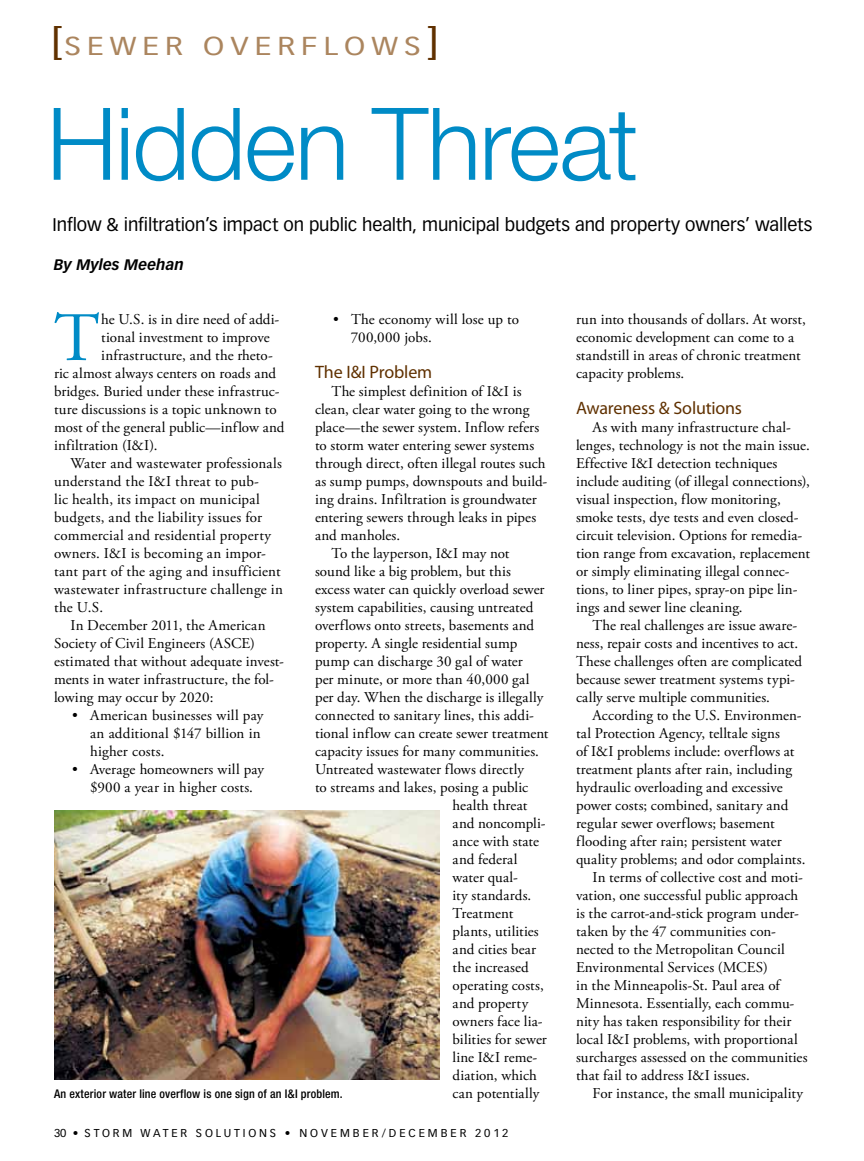
<style>
.page{position:relative;width:864px;height:1161px;background:#fff}
.page>*{position:absolute;margin:0;border:0;box-sizing:border-box;transform-origin:0 0}
.t1{font:300 100.5px "Helvetica Neue LT Std";letter-spacing:-.02em;color:#008bc6}
.t2{font:69.3px "Adobe Garamond Pro";color:#008bc6}
.t3{font:38.25px "Vectora LT Std";color:#603100;scale:1.18 1}
.t4{font:25.5px "Vectora LT Std";color:#ab855e;scale:1.18 1}
.t5{font:18px "Vectora LT Std";letter-spacing:-.005em;color:#000}
.t6{font:18px "Myriad Pro";letter-spacing:-.01em;color:#603100}
.t7{font:15px/18px "Adobe Garamond Pro";letter-spacing:.005em;color:#000}
.t8{font:15px "Adobe Garamond Pro";letter-spacing:.025em;color:#000}
.t9{font:italic 700 15px "Vectora LT Std";color:#000}
.t10{font:500 condensed 12px "Helvetica Neue LT Std";letter-spacing:.01em;color:#000}
.t11{font:11.25px "Vectora LT Std";letter-spacing:.25em;color:#000}
.s1{font-size:38.25px;color:#603100}
</style>
<div class="page">
<img style="left:54px;top:810px;width:385px;height:270px">
<h3 class="t4" style="left:51px;top:31px;width:51px"><span class="s1">[</span>Sewer</h3>
<h3 class="t4" style="left:203px;top:31px;width:43px">Over</h3>
<h3 class="t4" style="left:301px;top:31px;width:40px">flows</h3>
<h3 class="t3" style="left:427px;top:19px;width:11px">]</h3>
<h1 class="t1" style="left:46px;top:83px;width:594px">Hidden Threat</h1>
<p class="t5" style="left:53px;top:214px;width:762px">Inflow &amp; infiltration’s impact on public health, municipal budgets and property owners’ wallets</p>
<p class="t9" style="left:54px;top:255px;width:131px">By Myles Meehan</p>
<h2 class="t2" style="left:54px;top:296px;width:47px">T</h2>
<p class="t7" style="left:101px;top:311px;width:180px">he U.S. is in dire need of addi-</p>
<p class="t7" style="left:351px;top:311px;width:170px;text-indent:-18px">• The economy will lose up to<br>700,000 jobs.</p>
<p class="t6" style="left:315px;top:362px;width:119px">The I&amp;I Problem</p>
<p class="t7" style="left:332px;top:383px;width:192px">The simplest definition of I&amp;I is</p>
<p class="t7" style="left:315px;top:401px;width:216px">clean, clear water going to the wrong</p>
<p class="t7" style="left:315px;top:419px;width:226px">place—the sewer system. Inflow refers</p>
<p class="t7" style="left:315px;top:437px;width:221px">to storm water entering sewer systems</p>
<p class="t7" style="left:315px;top:455px;width:232px">through direct, often illegal routes such</p>
<p class="t7" style="left:315px;top:473px;width:234px">as sump pumps, downspouts and build-</p>
<p class="t7" style="left:315px;top:491px;width:223px">ing drains. Infiltration is groundwater</p>
<p class="t7" style="left:315px;top:509px;width:223px">entering sewers through leaks in pipes</p>
<p class="t7" style="left:315px;top:527px;width:87px">and manholes.</p>
<p class="t7" style="left:332px;top:545px;width:180px">To the layperson, I&amp;I may not</p>
<p class="t7" style="left:315px;top:563px;width:197px">sound like a big problem, but this</p>
<p class="t7" style="left:315px;top:581px;width:231px">excess water can quickly overload sewer</p>
<p class="t7" style="left:315px;top:599px;width:220px">system capabilities, causing untreated</p>
<p class="t7" style="left:315px;top:617px;width:221px">overflows onto streets, basements and</p>
<p class="t7" style="left:315px;top:635px;width:204px">property. A single residential sump</p>
<p class="t7" style="left:315px;top:653px;width:209px">pump can discharge 30 gal of water</p>
<p class="t7" style="left:315px;top:671px;width:216px">per minute, or more than 40,000 gal</p>
<p class="t7" style="left:315px;top:689px;width:230px">per day. When the discharge is illegally</p>
<p class="t7" style="left:315px;top:707px;width:220px">connected to sanitary lines, this addi-</p>
<p class="t7" style="left:315px;top:725px;width:235px">tional inflow can create sewer treatment</p>
<p class="t7" style="left:315px;top:743px;width:226px">capacity issues for many communities.</p>
<p class="t7" style="left:315px;top:761px;width:210px">Untreated wastewater flows directly</p>
<p class="t7" style="left:315px;top:779px;width:215px">to streams and lakes, posing a public</p>
<p class="t7" style="left:453px;top:797px;width:76px">health threat</p>
<p class="t7" style="left:453px;top:815px;width:95px">and noncompli-</p>
<p class="t7" style="left:453px;top:833px;width:88px">ance with state</p>
<p class="t7" style="left:453px;top:851px;width:66px">and federal</p>
<p class="t7" style="left:453px;top:869px;width:67px">water qual-</p>
<p class="t7" style="left:453px;top:887px;width:80px">ity standards.</p>
<p class="t7" style="left:453px;top:905px;width:62px">Treatment</p>
<p class="t7" style="left:453px;top:923px;width:88px">plants, utilities</p>
<p class="t7" style="left:453px;top:941px;width:85px">and cities bear</p>
<p class="t7" style="left:453px;top:959px;width:78px">the increased</p>
<p class="t7" style="left:453px;top:977px;width:93px">operating costs,</p>
<p class="t7" style="left:453px;top:995px;width:77px">and property</p>
<p class="t7" style="left:453px;top:1013px;width:91px">owners face lia-</p>
<p class="t7" style="left:453px;top:1031px;width:96px">bilities for sewer</p>
<p class="t7" style="left:453px;top:1049px;width:86px">line I&amp;I reme-</p>
<p class="t7" style="left:453px;top:1067px;width:86px">diation, which</p>
<p class="t7" style="left:453px;top:1085px;width:88px">can potentially</p>
<p class="t7" style="left:101px;top:329px;width:170px">tional investment to improve</p>
<p class="t7" style="left:101px;top:347px;width:173px">infrastructure, and the rheto-</p>
<p class="t7" style="left:54px;top:365px;width:224px">ric almost always centers on roads and</p>
<p class="t7" style="left:54px;top:383px;width:227px">bridges. Buried under these infrastruc-</p>
<p class="t7" style="left:54px;top:401px;width:224px">ture discussions is a topic unknown to</p>
<p class="t7" style="left:54px;top:419px;width:232px">most of the general public—inflow and</p>
<p class="t7" style="left:54px;top:437px;width:105px">infiltration (I&amp;I).</p>
<p class="t7" style="left:71px;top:455px;width:213px">Water and wastewater professionals</p>
<p class="t7" style="left:54px;top:473px;width:207px">understand the I&amp;I threat to pub-</p>
<p class="t7" style="left:54px;top:491px;width:207px">lic health, its impact on municipal</p>
<p class="t7" style="left:54px;top:509px;width:210px">budgets, and the liability issues for</p>
<p class="t7" style="left:54px;top:527px;width:219px">commercial and residential property</p>
<p class="t7" style="left:54px;top:545px;width:213px">owners. I&amp;I is becoming an impor-</p>
<p class="t8" style="left:54px;top:562px;width:228px">tant part of the aging and insufficient</p>
<p class="t7" style="left:54px;top:581px;width:231px">wastewater infrastructure challenge in</p>
<p class="t7" style="left:54px;top:599px;width:51px">the U.S.</p>
<p class="t7" style="left:71px;top:617px;width:197px">In December 2011, the American</p>
<p class="t7" style="left:54px;top:635px;width:202px">Society of Civil Engineers (ASCE)</p>
<p class="t7" style="left:54px;top:653px;width:231px">estimated that without adequate invest-</p>
<p class="t7" style="left:54px;top:671px;width:221px">ments in water infrastructure, the fol-</p>
<p class="t7" style="left:54px;top:689px;width:161px">lowing may occur by 2020:</p>
<p class="t7" style="left:90px;top:707px;width:175px;text-indent:-18px">• American businesses will pay an additional $147 billion in higher costs.</p>
<p class="t7" style="left:72px;top:761px;width:194px;text-align:center">• Average homeowners will pay $900 a year in higher costs.</p>
<p class="t10" style="left:54px;top:1086px;width:290px">An exterior water line overflow is one sign of an I&amp;I problem.</p>
<p class="t11" style="left:54px;top:1127px;width:456px">30 • STORM WATER SOLUTIONS • NOVEMBER/DECEMBER 2012</p>
<p class="t7" style="left:576px;top:311px;width:231px">run into thousands of dollars. At worst, economic development can come to a standstill in areas of chronic treatment capacity problems.</p>
<p class="t6" style="left:576px;top:398px;width:168px">Awareness &amp; Solutions</p>
<p class="t7" style="left:576px;top:419px;width:236px;text-indent:16px">As with many infrastructure chal&shy;lenges, technology is not the main issue.<br>Effective I&amp;I detection techniques include auditing (of illegal connections), visual inspection, flow monitoring, smoke tests, dye tests and even closed&shy;circuit television. Options for remedia&shy;tion range from excavation, replacement or simply eliminating illegal connec&shy;tions, to liner pipes, spray-on pipe lin&shy;ings and sewer line cleaning.</p>
<p class="t7" style="left:576px;top:617px;width:228px;text-indent:16px">The real challenges are issue aware&shy;ness, repair costs and incentives to act.<br>These challenges often are complicated because sewer treatment systems typi&shy;cally serve multiple communities.</p>
<p class="t7" style="left:592px;top:707px;width:211px">According to the U.S. Environmen-</p>
<p class="t7" style="left:576px;top:725px;width:206px">tal Protection Agency, telltale signs</p>
<p class="t7" style="left:576px;top:743px;width:220px">of I&amp;I problems include: overflows at</p>
<p class="t7" style="left:576px;top:761px;width:218px">treatment plants after rain, including</p>
<p class="t7" style="left:576px;top:779px;width:208px">hydraulic overloading and excessive</p>
<p class="t7" style="left:576px;top:797px;width:214px">power costs; combined, sanitary and</p>
<p class="t7" style="left:576px;top:815px;width:200px">regular sewer overflows; basement</p>
<p class="t7" style="left:576px;top:833px;width:207px">flooding after rain; persistent water</p>
<p class="t7" style="left:576px;top:851px;width:231px">quality problems; and odor complaints.</p>
<p class="t7" style="left:593px;top:869px;width:212px">In terms of collective cost and moti-</p>
<p class="t7" style="left:576px;top:887px;width:224px">vation, one successful public approach</p>
<p class="t7" style="left:576px;top:905px;width:224px">is the carrot-and-stick program under-</p>
<p class="t7" style="left:576px;top:923px;width:202px">taken by the 47 communities con-</p>
<p class="t7" style="left:576px;top:941px;width:210px">nected to the Metropolitan Council</p>
<p class="t7" style="left:576px;top:959px;width:193px">Environmental Services (MCES)</p>
<p class="t7" style="left:576px;top:977px;width:205px">in the Minneapolis-St. Paul area of</p>
<p class="t7" style="left:576px;top:995px;width:220px">Minnesota. Essentially, each commu-</p>
<p class="t7" style="left:576px;top:1013px;width:217px">nity has taken responsibility for their</p>
<p class="t7" style="left:576px;top:1031px;width:223px">local I&amp;I problems, with proportional</p>
<p class="t7" style="left:576px;top:1049px;width:233px">surcharges assessed on the communities</p>
<p class="t7" style="left:576px;top:1067px;width:175px">that fail to address I&amp;I issues.</p>
<p class="t7" style="left:593px;top:1085px;width:212px">For instance, the small municipality</p>
</div>
